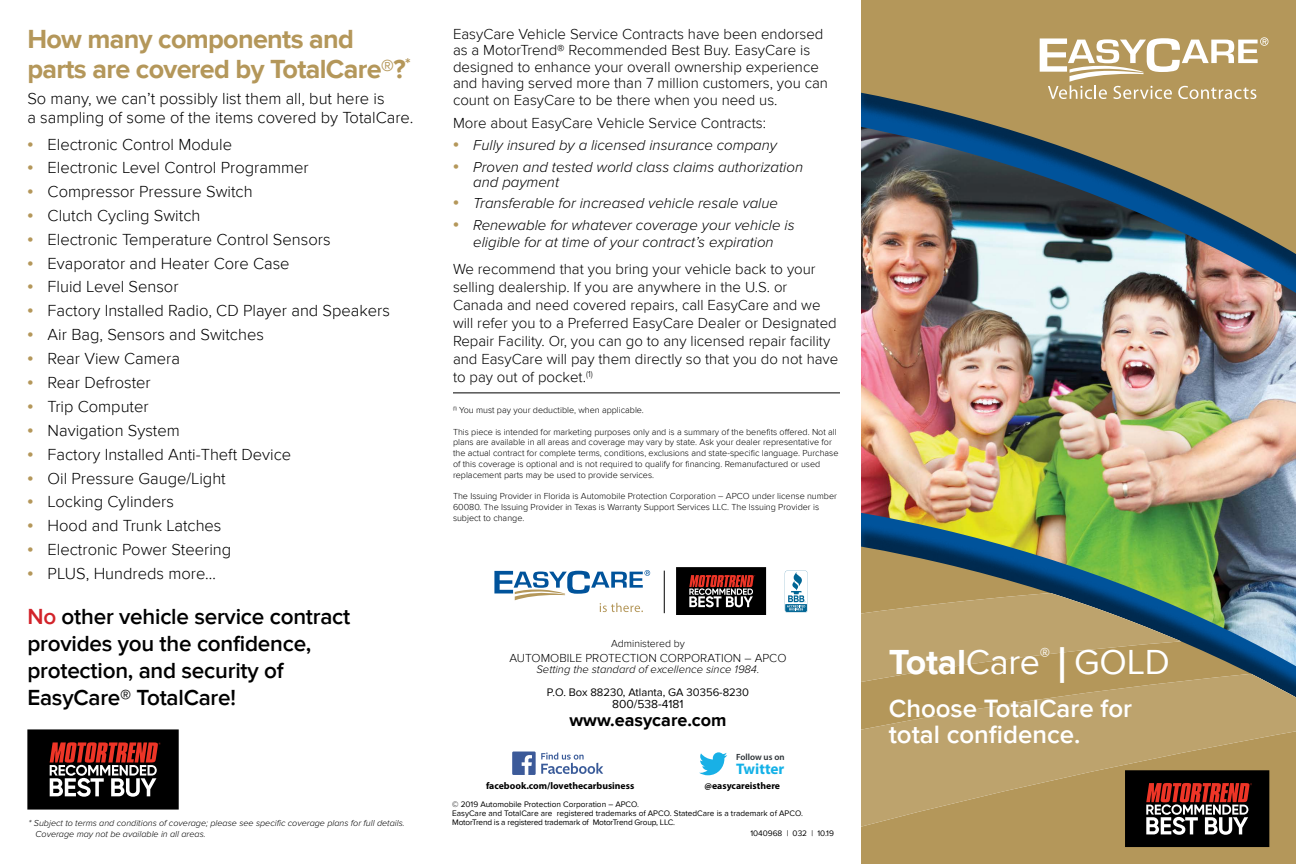
<style>
.page{position:relative;width:1296px;height:864px;background:#fff}
.page>*{position:absolute;margin:0;border:0;box-sizing:border-box;transform-origin:0 0}
.t1{font:35.85px "Proxima Nova";letter-spacing:-.01em;color:#fff}
.t2{font:700 27px/30px "Proxima Nova";letter-spacing:-.025em;color:#b4975a}
.t3{font:600 25.8px/25.8px "Proxima Nova";color:#fff}
.t4{font:600 22.5px/27px "Proxima Nova";letter-spacing:-.01em;color:#000}
.t5{font:700 18px "Proxima Nova";color:#000}
.t6{font:300 16.5px/19.8px "Proxima Nova";color:#000}
.t7{font:700 15.3px "Myriad Pro";color:#14b1e7}
.t8{font:300 15px/18px "Proxima Nova";color:#000}
.t9{font:italic 300 15px/15px "Proxima Nova";color:#000}
.t10{font:300 12px "Proxima Nova";color:#000}
.t11{font:12px "Proxima Nova";color:#000}
.t12{font:italic 300 11.25px "Proxima Nova";color:#000}
.t13{font:11.25px "Proxima Nova";color:#000}
.t14{font:300 10.5px "Proxima Nova";color:#000}
.t15{font:700 9.75px "Myriad Pro";color:#000}
.t16{font:300 9px/10.8px "Proxima Nova";color:#000}
.t17{font:italic 300 9px/10.8px "Proxima Nova";color:#000}
.t18{font:600 9px "Myriad Pro";color:#292f33}
.t19{font:8.25px/9px "Proxima Nova";color:#000}
.s1{font-family:"Myriad Pro";font-weight:400;font-size:21px;color:#b4975a}
.s2{color:#d2232a}
.s3{font-family:"Myriad Pro";font-weight:400;font-style:normal;font-size:21px;color:#b4975a}
.s4{font-weight:700}
.s5{font-family:"Myriad Pro";font-weight:700}
</style>
<div class="page">
<img style="left:861px;top:299px;width:435px;height:182px">
<img style="left:861px;top:290px;width:435px;height:9px">
<img style="left:861px;top:481px;width:435px;height:42px">
<img style="left:861px;top:525px;width:435px;height:149px">
<svg style="left:1102px;top:674px;width:194px;height:190px;background:#b29861"></svg>
<svg style="left:861px;top:787px;width:241px;height:77px;background:#b5995d"></svg>
<svg style="left:861px;top:593px;width:320px;height:194px;background:#b29b67"></svg>
<div style="left:852px;top:0;width:444px;height:290px;background:#000;opacity:.5"></div>
<svg style="left:860px;top:0;width:436px;height:268px;background:#857f66"></svg>
<div style="left:840px;top:0;width:20px;height:864px;background:#fff"></div>
<svg style="left:27px;top:729px;width:152px;height:81px;background:#422a29"></svg>
<hr style="left:664px;top:571px;width:1px;height:42px;background:#000">
<svg style="left:494px;top:570px;width:156px;height:42px"></svg>
<svg style="left:785px;top:571px;width:23px;height:42px"></svg>
<hr style="left:453px;top:393px;width:387px;height:1px;background:#000">
<svg style="left:676px;top:567px;width:90px;height:48px;background:#3f2826"></svg>
<svg style="left:541px;top:752px;width:62px;height:22px"></svg>
<div style="left:512px;top:752px;width:24px;height:23px;background:#3c5a99"></div>
<svg style="left:522px;top:755px;width:10px;height:20px"></svg>
<svg style="left:699px;top:752px;width:28px;height:23px"></svg>
<svg style="left:1125px;top:770px;width:144px;height:77px;background:#402826"></svg>
<svg style="left:1040px;top:37px;width:228px;height:62px"></svg>
<h2 class="t2" style="left:27px;top:25px;width:385px">How many components and parts are covered by TotalCare®?<sup>*</sup></h2>
<h3 class="t6" style="left:27px;top:88px;width:388px">So many, we can’t possibly list them all, but here is<br>a sampling of some of the items covered by TotalCare.</h3>
<h3 class="t6" style="left:27px;top:134px;width:206px"><span class="s1">•</span> Electronic Control Module</h3>
<h3 class="t6" style="left:27px;top:158px;width:283px"><span class="s1">•</span> Electronic Level Control Programmer</h3>
<h3 class="t6" style="left:27px;top:182px;width:227px"><span class="s1">•</span> Compressor Pressure Switch</h3>
<h3 class="t6" style="left:27px;top:206px;width:175px"><span class="s1">•</span> Clutch Cycling Switch</h3>
<h3 class="t6" style="left:27px;top:230px;width:305px"><span class="s1">•</span> Electronic Temperature Control Sensors</h3>
<h3 class="t6" style="left:27px;top:253px;width:264px"><span class="s1">•</span> Evaporator and Heater Core Case</h3>
<h3 class="t6" style="left:27px;top:277px;width:153px"><span class="s1">•</span> Fluid Level Sensor</h3>
<h3 class="t6" style="left:27px;top:301px;width:364px"><span class="s1">•</span> Factory Installed Radio, CD Player and Speakers</h3>
<h3 class="t6" style="left:27px;top:325px;width:238px"><span class="s1">•</span> Air Bag, Sensors and Switches</h3>
<h3 class="t6" style="left:27px;top:349px;width:154px"><span class="s1">•</span> Rear View Camera</h3>
<h3 class="t6" style="left:27px;top:373px;width:125px"><span class="s1">•</span> Rear Defroster</h3>
<h3 class="t6" style="left:27px;top:397px;width:123px"><span class="s1">•</span> Trip Computer</h3>
<h3 class="t6" style="left:27px;top:421px;width:154px"><span class="s1">•</span> Navigation System</h3>
<h3 class="t6" style="left:27px;top:445px;width:265px"><span class="s1">•</span> Factory Installed Anti-Theft Device</h3>
<h3 class="t6" style="left:27px;top:468px;width:200px"><span class="s1">•</span> Oil Pressure Gauge/Light</h3>
<h3 class="t6" style="left:27px;top:492px;width:148px"><span class="s1">•</span> Locking Cylinders</h3>
<h3 class="t6" style="left:27px;top:516px;width:196px"><span class="s1">•</span> Hood and Trunk Latches</h3>
<h3 class="t6" style="left:27px;top:540px;width:205px"><span class="s1">•</span> Electronic Power Steering</h3>
<h3 class="t6" style="left:27px;top:564px;width:190px"><span class="s1">•</span> PLUS, Hundreds more…</h3>
<h3 class="t4" style="left:27px;top:604px;width:325px"><span class="s2">No</span> other vehicle service contract provides you the confidence, protection, and security of<br>EasyCare® TotalCare!</h3>
<p class="t17" style="left:35px;top:818px;width:371px;text-indent:-7px">* Subject to terms and conditions of coverage; please see specific coverage plans for full details.<br>Coverage may not be available in all areas.</p>
<p class="t8" style="left:453px;top:26px;width:377px;line-height:16.5px">EasyCare Vehicle Service Contracts have been endorsed as a MotorTrend® Recommended Best Buy. EasyCare is designed to enhance your overall ownership experience and having served more than 7 million customers, you can count on EasyCare to be there when you need us.</p>
<h3 class="t8" style="left:453px;top:114px;width:315px">More about EasyCare Vehicle Service Contracts:</h3>
<h3 class="t9" style="left:453px;top:138px;width:326px"><span class="s3">•</span> Fully insured by a licensed insurance company</h3>
<h3 class="t9" style="left:473px;top:159px;width:331px;text-indent:-20px"><span class="s3">•</span> Proven and tested world class claims authorization and payment</h3>
<h3 class="t9" style="left:453px;top:196px;width:327px"><span class="s3">•</span> Transferable for increased vehicle resale value</h3>
<h3 class="t9" style="left:453px;top:217px;width:343px;line-height:16.5px;text-align:center"><span class="s3">•</span> Renewable for whatever coverage your vehicle is eligible for at time of your contract’s expiration</h3>
<p class="t8" style="left:453px;top:260px;width:387px">We recommend that you bring your vehicle back to your selling dealership. If you are anywhere in the U.S. or Canada and need covered repairs, call EasyCare and we will refer you to a Preferred EasyCare Dealer or Designated Repair Facility. Or, you can go to any licensed repair facility and EasyCare will pay them directly so that you do not have to pay out of pocket.<sup>(1)</sup></p>
<p class="t16" style="left:453px;top:405px;width:192px"><sup>(1)</sup> You must pay your deductible, when applicable.</p>
<p class="t16" style="left:453px;top:426px;width:387px">This piece is intended for marketing purposes only and is a summary of the benefits offered. Not all plans are available in all areas and coverage may vary by state. Ask your dealer representative for the actual contract for complete terms, conditions, exclusions and state-specific language. Purchase of this coverage is optional and is not required to qualify for financing. Remanufactured or used replacement parts may be used to provide services.</p>
<p class="t16" style="left:453px;top:491px;width:386px">The Issuing Provider in Florida is Automobile Protection Corporation – APCO under license number<br>60080. The Issuing Provider in Texas is Warranty Support Services LLC. The Issuing Provider is subject to change.</p>
<p class="t14" style="left:611px;top:637px;width:75px">Administered by</p>
<h3 class="t10" style="left:509px;top:651px;width:279px">AUTOMOBILE PROTECTION CORPORATION – APCO</h3>
<p class="t12" style="left:536px;top:663px;width:225px">Setting the standard of excellence since 1984.</p>
<p class="t13" style="left:547px;top:685px;width:204px">P.O. Box 88230, Atlanta, GA 30356-8230</p>
<h3 class="t11" style="left:612px;top:697px;width:73px">800/538-4181</h3>
<h3 class="t5" style="left:569px;top:709px;width:159px">www.easycare.com</h3>
<p class="t18" style="left:736px;top:751px;width:50px">Follow us on</p>
<h3 class="t7" style="left:736px;top:759px;width:50px">Twitter</h3>
<p class="t19" style="left:452px;top:800px;width:352px">© 2019 Automobile Protection Corporation – APCO.<br>EasyCare and TotalCare are registered trademarks of APCO. StatedCare is a trademark of APCO.<br>MotorTrend is a registered trademark of MotorTrend Group, LLC.</p>
<p class="t15" style="left:486px;top:779px;width:150px">facebook.com/lovethecarbusiness</p>
<p class="t15" style="left:705px;top:779px;width:77px">@easycareisthere</p>
<p class="t19" style="left:750px;top:829px;width:85px">1040968 | 032 | 10.19</p>
<h1 class="t1" style="left:889px;top:642px;width:283px"><span class="s4">Total</span>Care<sup>®</sup> <span class="s5">|</span> GOLD</h1>
<h3 class="t3" style="left:889px;top:696px;width:245px">Choose TotalCare for total confidence.</h3>
</div>
